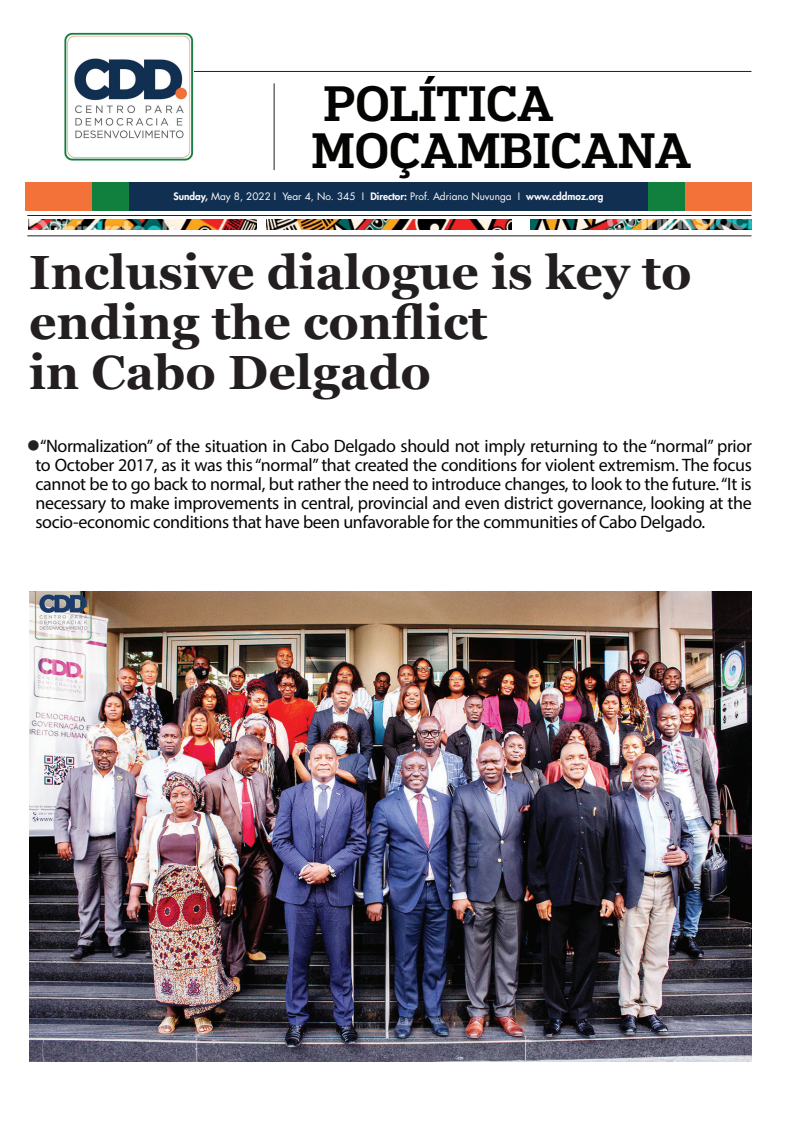
<style>
.page{position:relative;width:794px;height:1134px;background:#fff}
.page>*{position:absolute;margin:0;border:0;box-sizing:border-box;transform-origin:0 0}
.t1{font:700 48px/50px "Georgia";color:#231f20}
.t2{font:500 47px/47px "Popular";color:#040503}
.t3{font:18px/19px "Myriad Pro";letter-spacing:-.02em;color:#040503;text-align:justify}
.t4{font:10px "Futura LT";color:#fff}
.s1{font-weight:800}
.s2{color:#231f20}
</style>
<div class="page">
<img style="left:29px;top:592px;width:722px;height:469px">
<hr style="left:82px;top:71px;width:669px;height:1px;background:#231f20">
<hr style="left:27px;top:215px;width:724px;height:1px;background:#231f20">
<hr style="left:274px;top:83px;width:1px;height:87px;background:#231f20">
<img style="left:65px;top:32px;width:128px;height:128px">
<hr style="left:27px;top:236px;width:724px;height:1px;background:#231f20">
<img style="left:28px;top:220px;width:228px;height:10px">
<img style="left:266px;top:220px;width:245px;height:10px">
<img style="left:531px;top:220px;width:220px;height:10px">
<div style="left:27px;top:182px;width:724px;height:29px;background:#112f51"></div>
<div style="left:648px;top:182px;width:103px;height:29px;background:#f37239"></div>
<div style="left:648px;top:182px;width:37px;height:29px;background:#11803f"></div>
<div style="left:26px;top:182px;width:103px;height:29px;background:#f37239"></div>
<div style="left:92px;top:182px;width:37px;height:29px;background:#11803f"></div>
<h2 class="t2" style="left:312px;top:79px;width:381px">POLÍTICA<br>MOÇAMBICANA</h2>
<p class="t4" style="left:173px;top:190px;width:431px"><span class="s1">Sunday,</span> May 8, 2022 I Year 4, No. 345 I <span class="s1">Director:</span> Prof. Adriano Nuvunga I <span class="s1">www.cddmoz.org</span></p>
<h1 class="t1" style="left:29px;top:248px;width:664px">Inclusive dialogue is key to ending the conflict<br>in Cabo Delgado</h1>
<p class="t3" style="left:35px;top:436px;width:718px;text-indent:-9px"><span class="s2">●</span>“Normalization” of the situation in Cabo Delgado should not imply returning to the “normal” prior to October 2017, as it was this “normal” that created the conditions for violent extremism. The focus cannot be to go back to normal, but rather the need to introduce changes, to look to the future. “It is necessary to make improvements in central, provincial and even district governance, looking at the socio-economic conditions that have been unfavorable for the communities of Cabo Delgado.</p>
</div>
